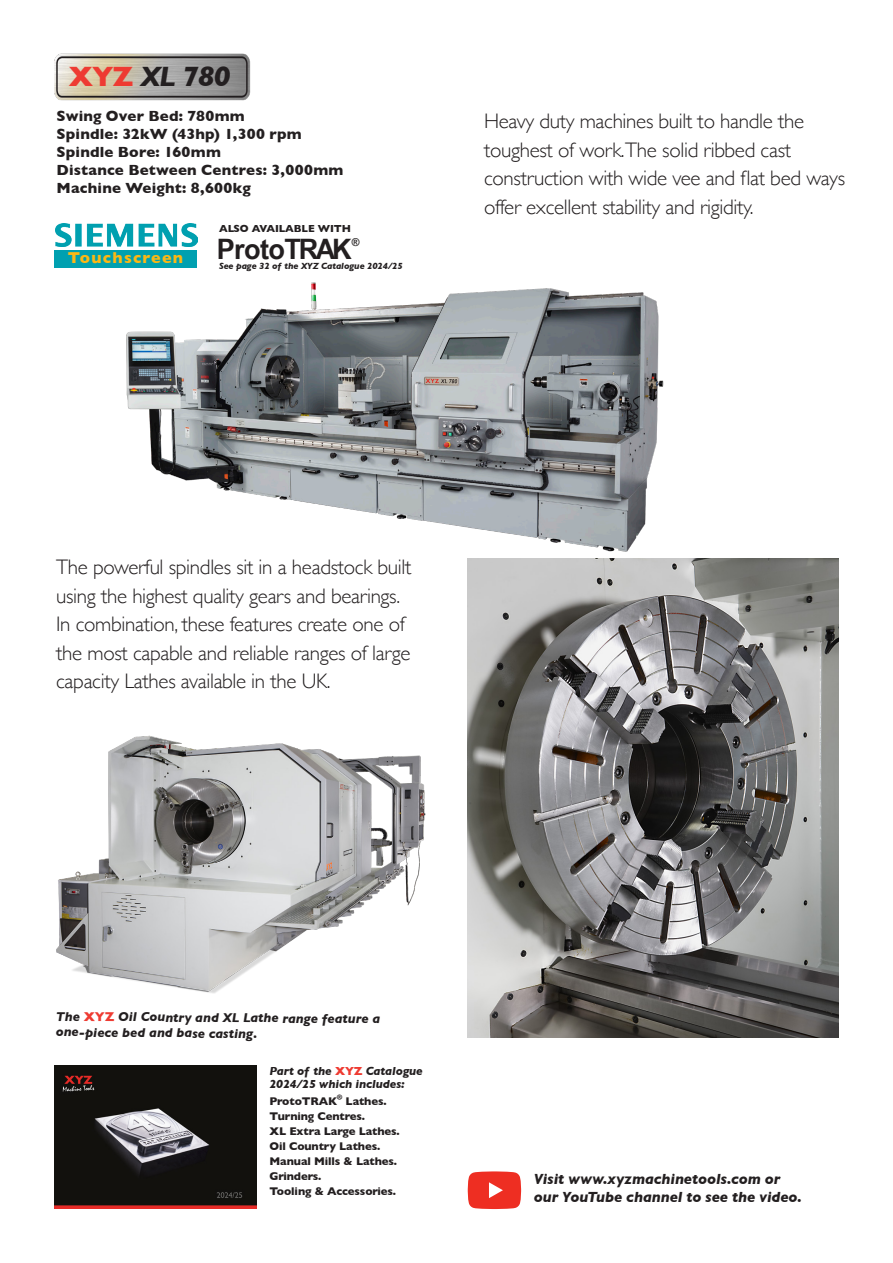
<style>
.page{position:relative;width:893px;height:1263px;background:#fff}
.page>*{position:absolute;margin:0;border:0;box-sizing:border-box;transform-origin:0 0}
.t1{font:italic 700 28.5px "Gill Sans";color:#231f20}
.t2{font:700 28.05px "Arial Narrow";letter-spacing:-.02em;color:#231f20;scale:1.18 1}
.t3{font:300 21px/28.5px "Gill Sans";letter-spacing:-.015em;color:#231f20}
.t4{font:700 16.05px "Gill Sans";letter-spacing:.08em;color:#fcb814}
.t5{font:700 15px "Gill Sans";letter-spacing:.01em;color:#231f20}
._01_headline{font:italic 700 15px "Gill Sans";letter-spacing:-.005em;color:#231f20}
.t6{font:italic 700 13.05px/15px "Gill Sans";letter-spacing:-.01em;color:#231f20}
.t7{font:italic 700 11.85px/13.5px "Gill Sans";letter-spacing:-.01em;color:#231f20}
.t8{font:700 11.4px "Gill Sans";letter-spacing:-.01em;color:#231f20}
.t9{font:700 10.95px "Arial Narrow";color:#231f20;scale:1.18 1}
.t10{font:700 10.5px "Gill Sans";letter-spacing:-.01em;color:#231f20}
.t11{font:italic 700 9.15px "Gill Sans";letter-spacing:-.01em;color:#231f20}
.t12{font:700 6.45px "Gill Sans";color:#231f20}
.s1{font-style:normal;color:#ee3b32}
</style>
<div class="page">
<img style="left:468px;top:558px;width:371px;height:480px">
<img style="left:56px;top:735px;width:370px;height:258px">
<svg style="left:468px;top:1171px;width:53px;height:38px;background:#ef463c"></svg>
<img style="left:54px;top:1066px;width:203px;height:143px">
<img style="left:55px;top:53px;width:196px;height:48px">
<img style="left:55px;top:224px;width:142px;height:22px">
<div style="left:54px;top:250px;width:143px;height:17px;background:#00a0b0"></div>
<img style="left:126px;top:282px;width:539px;height:294px">
<p class="t1" style="left:69px;top:60px;width:163px"><span class="s1">XYZ</span> XL 780</p>
<p class="t5" style="left:57px;top:104px;width:190px">Swing Over Bed: 780mm</p>
<p class="t5" style="left:57px;top:122px;width:247px">Spindle: 32kW (43hp) 1,300 rpm</p>
<p class="t5" style="left:57px;top:140px;width:166px">Spindle Bore: 160mm</p>
<p class="t5" style="left:57px;top:158px;width:288px">Distance Between Centres: 3,000mm</p>
<p class="t5" style="left:57px;top:176px;width:196px">Machine Weight: 8,600kg</p>
<p class="t4" style="left:68px;top:244px;width:117px">Touchscreen</p>
<p class="t10" style="left:219px;top:220px;width:133px">ALSO AVAILABLE WITH</p>
<p class="t11" style="left:219px;top:260px;width:185px">See page 32 of the XYZ Catalogue 2024/25</p>
<p class="t2" style="left:217px;top:228px;width:116px">ProtoTRAK</p>
<p class="t9" style="left:352px;top:234px;width:8px">®</p>
<p class="t3" style="left:484px;top:106px;width:362px">Heavy duty machines built to handle the toughest of work.The solid ribbed cast construction with wide vee and flat bed ways offer excellent stability and rigidity.</p>
<p class="t3" style="left:56px;top:552px;width:357px">The powerful spindles sit in a headstock built using the highest quality gears and bearings.<br>In combination, these features create one of the most capable and reliable ranges of large capacity Lathes available in the UK.</p>
<p class="t6" style="left:56px;top:1010px;width:326px">The <span class="s1">XYZ</span> Oil Country and XL Lathe range feature a one-piece bed and base casting.</p>
<p class="t7" style="left:269px;top:1064px;width:155px">Part of the <span class="s1">XYZ</span> Catalogue<br>2024/25 which includes:</p>
<p class="t8" style="left:269px;top:1092px;width:69px">ProtoTRAK</p>
<p class="t12" style="left:337px;top:1092px;width:7px">®</p>
<p class="t8" style="left:346px;top:1092px;width:43px">Lathes.</p>
<p class="t8" style="left:269px;top:1107px;width:97px">Turning Centres.</p>
<p class="t8" style="left:269px;top:1122px;width:132px">XL Extra Large Lathes.</p>
<p class="t8" style="left:269px;top:1137px;width:112px">Oil Country Lathes.</p>
<p class="t8" style="left:269px;top:1152px;width:129px">Manual Mills &amp; Lathes.</p>
<p class="t8" style="left:269px;top:1167px;width:53px">Grinders.</p>
<p class="t8" style="left:269px;top:1182px;width:128px">Tooling &amp; Accessories.</p>
<p class="_01_headline" style="left:534px;top:1170px;width:248px">Visit www.xyzmachinetools.com or</p>
<p class="_01_headline" style="left:534px;top:1188px;width:270px">our YouTube channel to see the video.</p>
</div>
